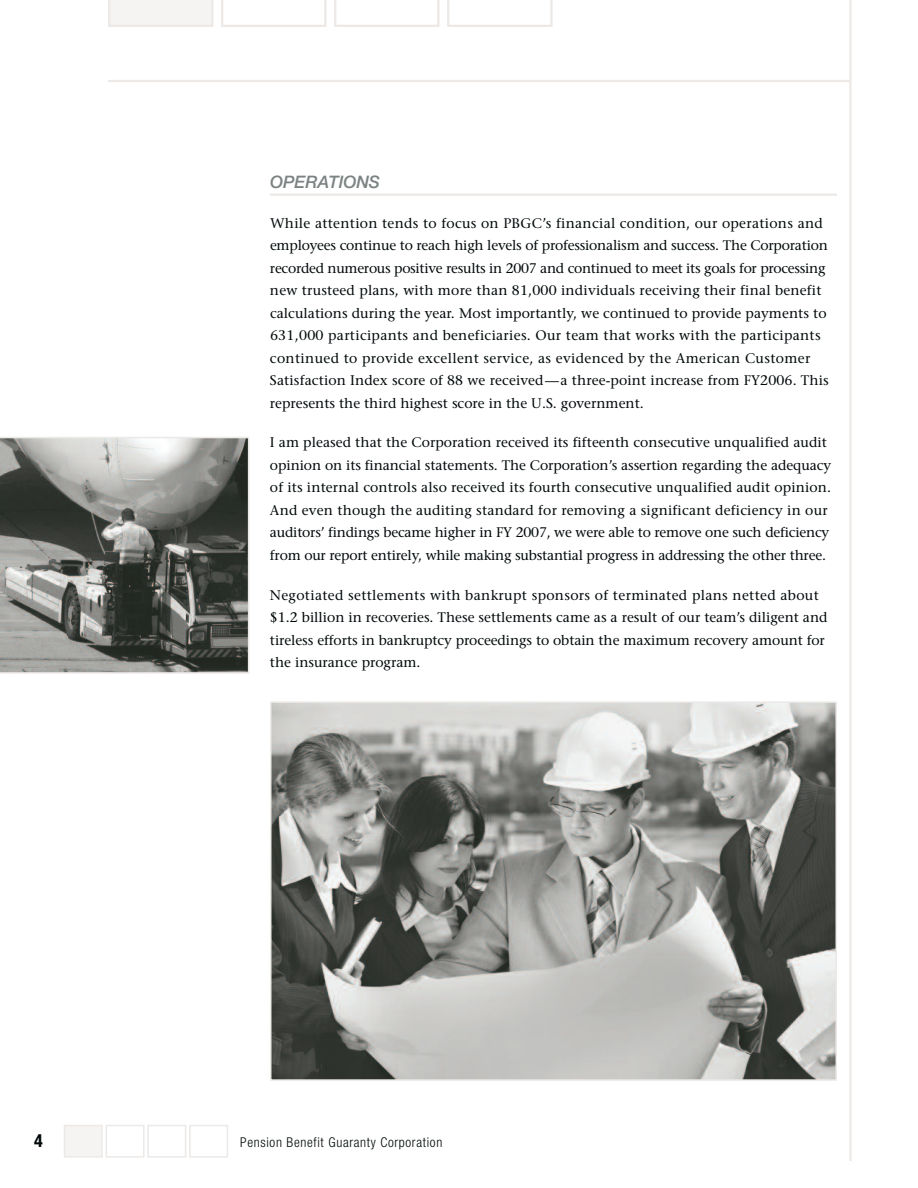
<style>
.page{position:relative;width:918px;height:1188px;background:#fff}
.page>*{position:absolute;margin:0;border:0;box-sizing:border-box;transform-origin:0 0}
.t1{font:700 condensed 18px "Helvetica Neue";color:#000809}
.t2{font:italic 500 17.25px "Helvetica Neue";color:#7c8383}
.t3{font:13.8px/22.5px "Stone Serif";letter-spacing:.005em;color:#000809}
.t4{font:300 condensed 13.5px "Helvetica Neue";letter-spacing:.05em;color:#000809}
</style>
<div class="page">
<hr style="left:849px;top:0;width:3px;height:1161px;background:#ece9e7">
<div style="left:189px;top:1125px;width:39px;height:33px;border:2px solid #ece9e7"></div>
<div style="left:147px;top:1125px;width:39px;height:33px;border:2px solid #ece9e7"></div>
<div style="left:106px;top:1125px;width:39px;height:33px;border:2px solid #ece9e7"></div>
<div style="left:65px;top:1126px;width:36px;height:30px;background:#f5f4f3"></div>
<div style="left:64px;top:1125px;width:39px;height:33px;border:2px solid #ece9e7"></div>
<svg style="left:447px;top:0;width:106px;height:27px"></svg>
<svg style="left:334px;top:0;width:106px;height:27px"></svg>
<svg style="left:221px;top:0;width:105px;height:27px"></svg>
<svg style="left:108px;top:0;width:105px;height:27px"></svg>
<hr style="left:108px;top:80px;width:742px;height:2px;background:#ece9e7">
<hr style="left:270px;top:194px;width:567px;height:2px;background:#ece9e7">
<img style="left:273px;top:704px;width:561px;height:374px">
<div style="left:270px;top:701px;width:567px;height:380px;border:2px solid #ece9e7"></div>
<svg style="left:0;top:437px;width:249px;height:237px;background:#767773"></svg>
<p class="t2" style="left:270px;top:175px;width:112px">OPERATIONS</p>
<p class="t3" style="left:270px;top:213px;width:560px">While attention tends to focus on PBGC’s financial condition, our operations and employees continue to reach high levels of professionalism and success. The Corporation recorded numerous positive results in 2007 and continued to meet its goals for processing new trusteed plans, with more than 81,000 individuals receiving their final benefit calculations during the year. Most importantly, we continued to provide payments to 631,000 participants and beneficiaries. Our team that works with the participants continued to provide excellent service, as evidenced by the American Customer Satisfaction Index score of 88 we received—a three-point increase from FY2006. This represents the third highest score in the U.S. government.</p>
<p class="t3" style="left:270px;top:433px;width:563px">I am pleased that the Corporation received its fifteenth consecutive unqualified audit opinion on its financial statements. The Corporation’s assertion regarding the adequacy of its internal controls also received its fourth consecutive unqualified audit opinion.<br>And even though the auditing standard for removing a significant deficiency in our auditors’ findings became higher in FY 2007, we were able to remove one such deficiency from our report entirely, while making substantial progress in addressing the other three.</p>
<p class="t3" style="left:270px;top:585px;width:559px">Negotiated settlements with bankrupt sponsors of terminated plans netted about $1.2 billion in recoveries. These settlements came as a result of our team’s diligent and tireless efforts in bankruptcy proceedings to obtain the maximum recovery amount for the insurance program.</p>
<h1 class="t1" style="left:34px;top:1134px;width:10px">4</h1>
<p class="t4" style="left:240px;top:1137px;width:204px">Pension Benefit Guaranty Corporation</p>
</div>
